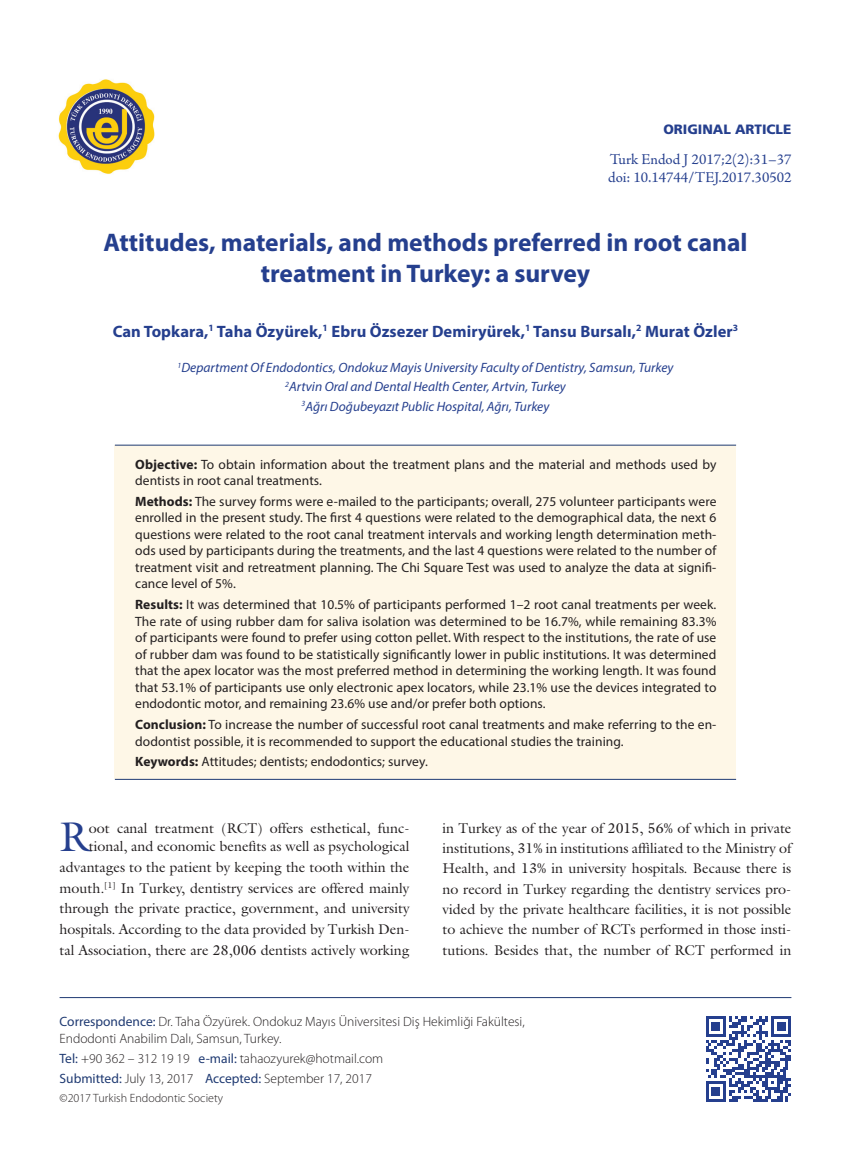
<style>
.page{position:relative;width:851px;height:1170px;background:#fff}
.page>*{position:absolute;margin:0;border:0;box-sizing:border-box;transform-origin:0 0}
.t1{font:41.85px "Galliard Normal Tr";color:#253f8e}
.t2{font:700 25.5px/30.6px "Myriad Pro";color:#253f8e;text-align:center}
.t3{font:700 16.5px "Myriad Pro";letter-spacing:.005em;color:#253f8e}
.t4{font:15px/18px "Adobe Jenson Pro";color:#253f8e}
.t5{font:14.25px/20.4px "Galliard Normal Tr";color:#231f20;text-align:justify}
.t6{font:13.5px/16.5px "Myriad Pro";letter-spacing:.005em;color:#231f20}
.t7{font:300 13.5px/16.2px "Myriad Pro";color:#231f20}
.t8{font:italic 13.5px/19.2px "Myriad Pro";color:#253f8e;text-align:center}
.t9{font:13.5px "Frutiger Black Nr Tr";color:#253f8e}
.t10{font:300 12px "Myriad Pro";color:#231f20}
.s1{font-weight:700}
.s2{font-weight:400;color:#1f3a72}
</style>
<div class="page">
<hr style="left:60px;top:997px;width:731px;height:1px;background:#1f3a72">
<svg style="left:706px;top:1016px;width:85px;height:85px"></svg>
<div style="left:115px;top:445px;width:621px;height:334px;background:#fef7e7"></div>
<hr style="left:115px;top:445px;width:621px;height:1px;background:#1f3a72">
<hr style="left:115px;top:779px;width:621px;height:1px;background:#1f3a72">
<img style="left:58px;top:79px;width:97px;height:95px">
<p class="t9" style="left:663px;top:121px;width:129px">ORIGINAL ARTICLE</p>
<p class="t4" style="left:608px;top:150px;width:185px">Turk Endod J 2017;2(2):31–37 doi: 10.14744/TEJ.2017.30502</p>
<h2 class="t2" style="left:103px;top:226px;width:645px">Attitudes, materials, and methods preferred in root canal treatment in Turkey: a survey</h2>
<p class="t3" style="left:113px;top:320px;width:627px">Can Topkara,<sup>1</sup> Taha Özyürek,<sup>1</sup> Ebru Özsezer Demiryürek,<sup>1</sup> Tansu Bursalı,<sup>2</sup> Murat Özler<sup>3</sup></p>
<p class="t8" style="left:177px;top:358px;width:497px"><sup>1</sup>Department Of Endodontics, Ondokuz Mayis University Faculty of Dentistry, Samsun, Turkey<br><sup>2</sup>Artvin Oral and Dental Health Center, Artvin, Turkey<br><sup>3</sup>Ağrı Doğubeyazıt Public Hospital, Ağrı, Turkey</p>
<p class="t6" style="left:135px;top:455px;width:582px"><span class="s1">Objective:</span> To obtain information about the treatment plans and the material and methods used by dentists in root canal treatments.</p>
<p class="t6" style="left:135px;top:493px;width:582px;text-align:justify"><span class="s1">Methods:</span> The survey forms were e-mailed to the participants; overall, 275 volunteer participants were enrolled in the present study. The first 4 questions were related to the demographical data, the next 6 questions were related to the root canal treatment intervals and working length determination meth&shy;ods used by participants during the treatments, and the last 4 questions were related to the number of treatment visit and retreatment planning. The Chi Square Test was used to analyze the data at signifi&shy;cance level of 5%.</p>
<p class="t6" style="left:135px;top:596px;width:582px;text-align:justify"><span class="s1">Results:</span> It was determined that 10.5% of participants performed 1–2 root canal treatments per week.<br>The rate of using rubber dam for saliva isolation was determined to be 16.7%, while remaining 83.3% of participants were found to prefer using cotton pellet. With respect to the institutions, the rate of use of rubber dam was found to be statistically significantly lower in public institutions. It was determined that the apex locator was the most preferred method in determining the working length. It was found that 53.1% of participants use only electronic apex locators, while 23.1% use the devices integrated to endodontic motor, and remaining 23.6% use and/or prefer both options.</p>
<p class="t6" style="left:135px;top:716px;width:582px"><span class="s1">Conclusion:</span> To increase the number of successful root canal treatments and make referring to the en&shy;dodontist possible, it is recommended to support the educational studies the training.</p>
<p class="t6" style="left:135px;top:753px;width:294px"><span class="s1">Keywords:</span> Attitudes; dentists; endodontics; survey.</p>
<p class="t5" style="left:89px;top:818px;width:322px;line-height:18.8px">oot canal treatment (RCT) offers esthetical, func&shy;tional, and economic benefits as well as psychological</p>
<p class="t5" style="left:60px;top:856px;width:351px">advantages to the patient by keeping the tooth within the mouth.<sup>[1]</sup> In Turkey, dentistry services are offered mainly through the private practice, government, and university hospitals. According to the data provided by Turkish Den&shy;tal Association, there are 28,006 dentists actively working</p>
<h1 class="t1" style="left:60px;top:810px;width:31px">R</h1>
<p class="t5" style="left:442px;top:817px;width:350px">in Turkey as of the year of 2015, 56% of which in private institutions, 31% in institutions affiliated to the Ministry of Health, and 13% in university hospitals. Because there is no record in Turkey regarding the dentistry services pro&shy;vided by the private healthcare facilities, it is not possible to achieve the number of RCTs performed in those insti&shy;tutions. Besides that, the number of RCT performed in</p>
<p class="t7" style="left:60px;top:1013px;width:466px"><span class="s2">Correspondence:</span> Dr. Taha Özyürek. Ondokuz Mayıs Üniversitesi Diş Hekimliği Fakültesi,<br>Endodonti Anabilim Dalı, Samsun, Turkey.</p>
<p class="t7" style="left:60px;top:1048px;width:325px;line-height:20.4px"><span class="s2">Tel:</span> +90 362 – 312 19 19 <span class="s2">e-mail:</span> tahaozyurek@hotmail.com<br><span class="s2">Submitted:</span> July 13, 2017 <span class="s2">Accepted:</span> September 17, 2017</p>
<p class="t10" style="left:60px;top:1091px;width:165px">©2017 Turkish Endodontic Society</p>
</div>
